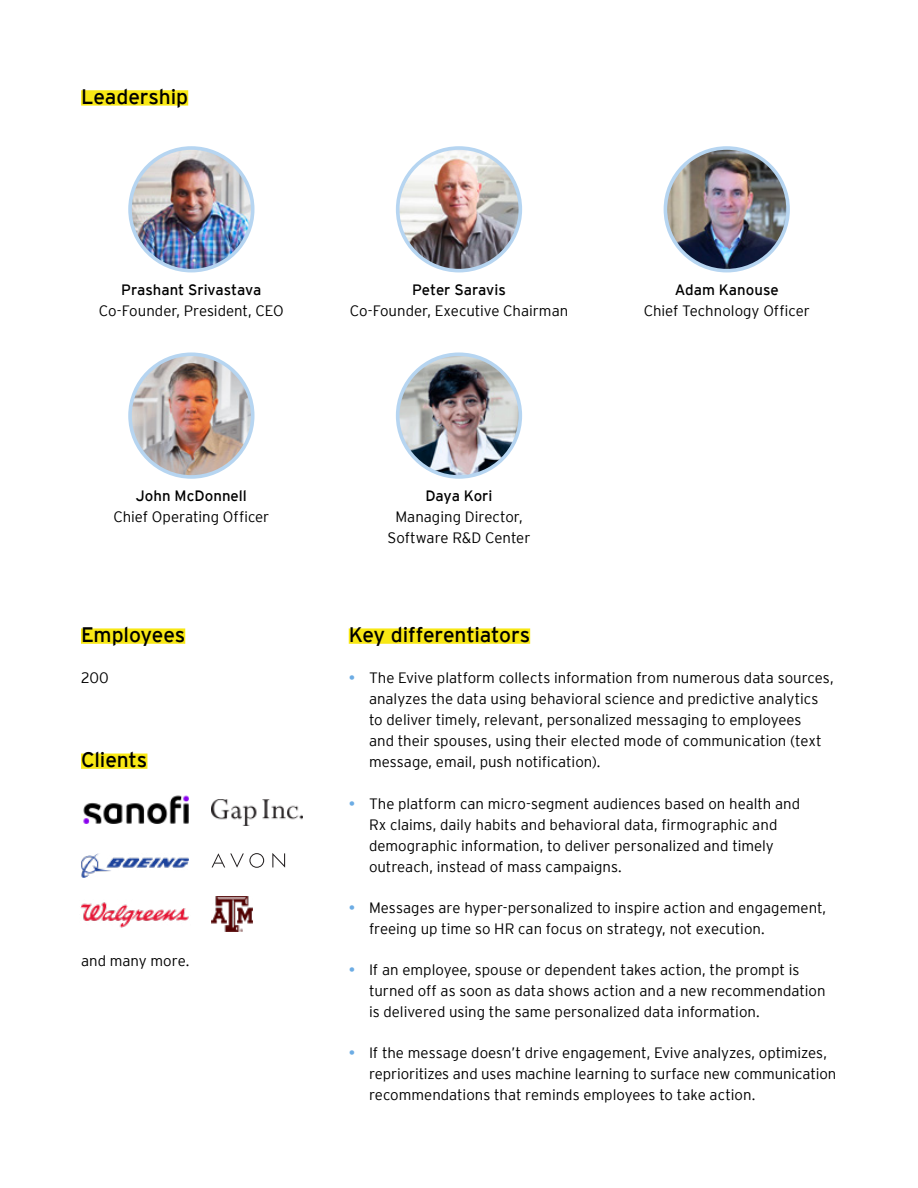
<style>
.page{position:relative;width:918px;height:1188px;background:#fff}
.page>*{position:absolute;margin:0;border:0;box-sizing:border-box;transform-origin:0 0}
.t1{font:21px "Interstate";letter-spacing:-.005em;color:#000}
.t2{font:300 15px/21px "Interstate";color:#000}
.t3{font:15px "Interstate";color:#000}
.s1{font-weight:400;color:#6cace4}
</style>
<div class="page">
<div style="left:349px;top:628px;width:181px;height:16px;background:#f8e815"></div>
<div style="left:81px;top:90px;width:107px;height:16px;background:#f8e815"></div>
<img style="left:130px;top:148px;width:123px;height:123px;border-radius:61px">
<div style="left:128px;top:146px;width:126px;height:126px;border:4px solid #b6d5f1;border-radius:50%"></div>
<img style="left:130px;top:354px;width:123px;height:123px;border-radius:60px">
<div style="left:128px;top:352px;width:126px;height:127px;border:4px solid #b6d5f1;border-radius:50%"></div>
<img style="left:398px;top:150px;width:122px;height:121px">
<div style="left:396px;top:146px;width:126px;height:126px;border:4px solid #b6d5f1;border-radius:50%"></div>
<img style="left:665px;top:148px;width:123px;height:123px;border-radius:61px">
<div style="left:664px;top:146px;width:126px;height:126px;border:4px solid #b6d5f1;border-radius:50%"></div>
<img style="left:398px;top:354px;width:122px;height:123px;border-radius:60px">
<div style="left:396px;top:352px;width:126px;height:127px;border:4px solid #b6d5f1;border-radius:50%"></div>
<div style="left:81px;top:628px;width:104px;height:16px;background:#f8e815"></div>
<div style="left:81px;top:754px;width:66px;height:15px;background:#f8e815"></div>
<img style="left:211px;top:897px;width:42px;height:34px">
<img style="left:211px;top:800px;width:91px;height:26px">
<img style="left:80px;top:902px;width:109px;height:26px">
<svg style="left:212px;top:853px;width:52px;height:15px"></svg>
<svg style="left:272px;top:853px;width:13px;height:14px"></svg>
<img style="left:81px;top:853px;width:107px;height:25px">
<img style="left:83px;top:795px;width:105px;height:29px">
<h1 class="t1" style="left:81px;top:85px;width:109px">Leadership</h1>
<p class="t3" style="left:121px;top:281px;width:142px">Prashant Srivastava</p>
<p class="t2" style="left:99px;top:300px;width:186px">Co-Founder, President, CEO</p>
<p class="t3" style="left:412px;top:281px;width:95px">Peter Saravis</p>
<p class="t2" style="left:350px;top:300px;width:220px">Co-Founder, Executive Chairman</p>
<p class="t3" style="left:675px;top:281px;width:105px">Adam Kanouse</p>
<p class="t2" style="left:644px;top:300px;width:168px">Chief Technology Officer</p>
<p class="t3" style="left:136px;top:488px;width:112px">John McDonnell</p>
<p class="t2" style="left:113px;top:506px;width:158px">Chief Operating Officer</p>
<h1 class="t1" style="left:81px;top:623px;width:106px">Employees</h1>
<p class="t2" style="left:81px;top:667px;width:29px">200</p>
<h1 class="t1" style="left:81px;top:748px;width:68px">Clients</h1>
<p class="t2" style="left:81px;top:950px;width:110px">and many more.</p>
<p class="t3" style="left:425px;top:488px;width:69px">Daya Kori</p>
<p class="t2" style="left:388px;top:506px;width:144px;text-align:center">Managing Director,<br>Software R&amp;D Center</p>
<h1 class="t1" style="left:349px;top:623px;width:183px">Key differentiators</h1>
<p class="t2" style="left:369px;top:667px;width:466px;text-indent:-20px"><span class="s1">•</span> The Evive platform collects information from numerous data sources, analyzes the data using behavioral science and predictive analytics to deliver timely, relevant, personalized messaging to employees<br>and their spouses, using their elected mode of communication (text message, email, push notification).</p>
<p class="t2" style="left:369px;top:793px;width:433px;text-indent:-20px"><span class="s1">•</span> The platform can micro-segment audiences based on health and Rx claims, daily habits and behavioral data, firmographic and demographic information, to deliver personalized and timely outreach, instead of mass campaigns.</p>
<p class="t2" style="left:369px;top:897px;width:459px;text-indent:-20px"><span class="s1">•</span> Messages are hyper-personalized to inspire action and engagement, freeing up time so HR can focus on strategy, not execution.</p>
<p class="t2" style="left:369px;top:959px;width:458px;text-indent:-20px"><span class="s1">•</span> If an employee, spouse or dependent takes action, the prompt is turned off as soon as data shows action and a new recommendation is delivered using the same personalized data information.</p>
<p class="t2" style="left:369px;top:1042px;width:469px;text-indent:-20px"><span class="s1">•</span> If the message doesn’t drive engagement, Evive analyzes, optimizes, reprioritizes and uses machine learning to surface new communication recommendations that reminds employees to take action.</p>
</div>
